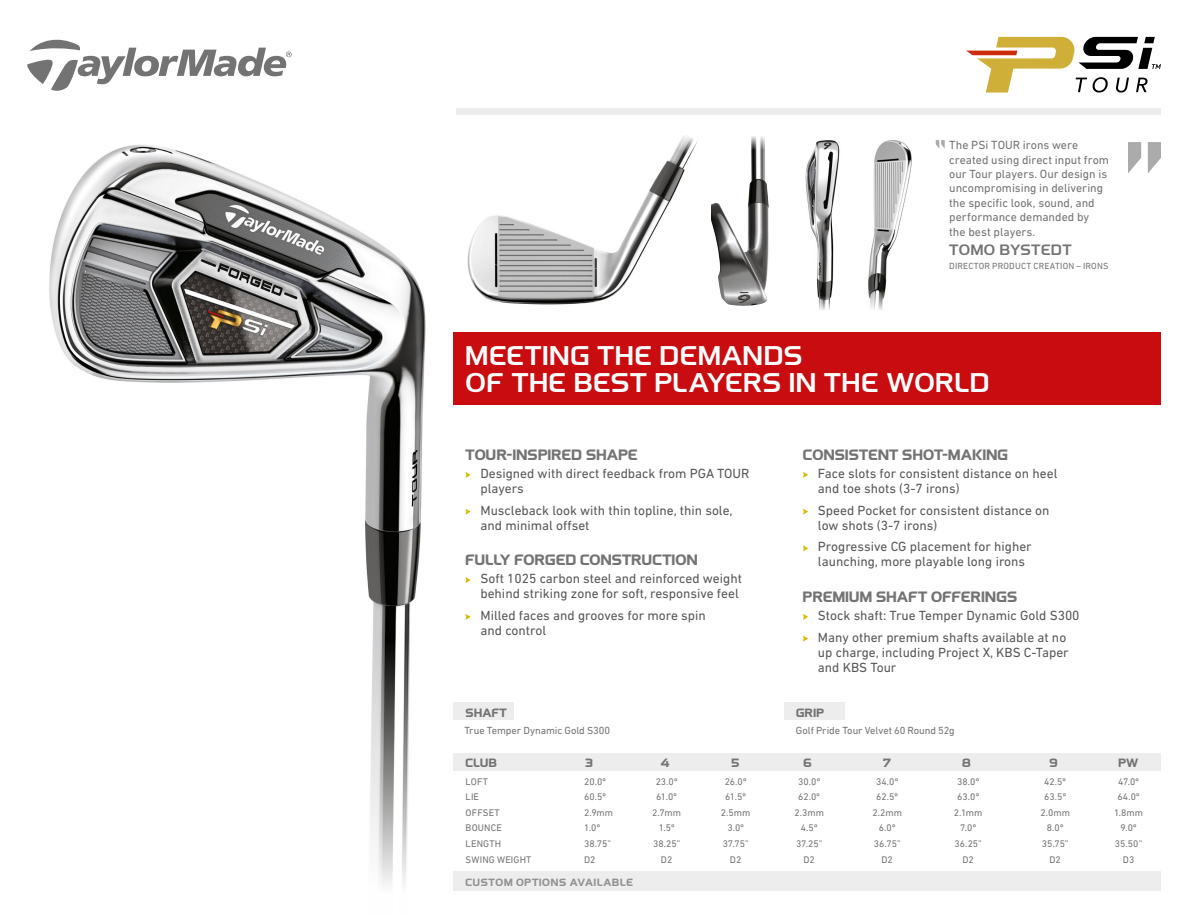
<style>
.page{position:relative;width:1188px;height:918px;background:#fff}
.page>*{position:absolute;margin:0;border:0;box-sizing:border-box;transform-origin:0 0}
.t1{font:27px/27px "Club Haus";letter-spacing:.03em;color:#fff}
.t2{font:700 15px "Club Haus";letter-spacing:.01em;color:#747373}
.t3{font:15px "Club Haus";letter-spacing:.035em;color:#747373}
.t4{font:13.5px/15px "DIN Next LT Pro";color:#575756}
.t5{font:12px/14.4px "DIN Next LT Pro";color:#747373}
.t6{font:700 12px "Club Haus";letter-spacing:.015em;color:#747373}
.t7{font:10.5px "DIN Next LT Pro";letter-spacing:-.005em;color:#747373}
.t8{font:700 10.5px "Club Haus";letter-spacing:.06em;color:#939292}
.t9{font:9.75px "DIN Next LT Pro";letter-spacing:.01em;color:#747373}
.t10{font:9px "DIN Next LT Pro";letter-spacing:.02em;color:#747373}
</style>
<div class="page">
<svg style="left:936px;top:140px;width:9px;height:9px"></svg>
<div style="left:27px;top:109px;width:1134px;height:6px;background:#ededed"></div>
<svg style="left:1128px;top:142px;width:33px;height:31px"></svg>
<img style="left:27px;top:109px;width:428px;height:782px">
<div style="left:454px;top:872px;width:707px;height:19px;background:#ededed"></div>
<svg style="left:27px;top:39px;width:265px;height:52px"></svg>
<svg style="left:966px;top:37px;width:195px;height:56px"></svg>
<svg style="left:465px;top:472px;width:6px;height:6px"></svg>
<svg style="left:465px;top:509px;width:6px;height:6px"></svg>
<svg style="left:465px;top:577px;width:6px;height:6px"></svg>
<svg style="left:465px;top:614px;width:6px;height:6px"></svg>
<div style="left:454px;top:332px;width:707px;height:73px;background:#c90c0f"></div>
<div style="left:454px;top:703px;width:60px;height:17px;background:#ededed"></div>
<div style="left:784px;top:703px;width:61px;height:17px;background:#ededed"></div>
<div style="left:454px;top:754px;width:707px;height:17px;background:#ededed"></div>
<img style="left:711px;top:136px;width:58px;height:170px">
<img style="left:868px;top:140px;width:44px;height:170px">
<img style="left:467px;top:135px;width:230px;height:170px">
<img style="left:805px;top:140px;width:35px;height:170px">
<svg style="left:803px;top:472px;width:5px;height:6px"></svg>
<svg style="left:803px;top:509px;width:5px;height:6px"></svg>
<svg style="left:803px;top:545px;width:5px;height:6px"></svg>
<svg style="left:803px;top:614px;width:5px;height:6px"></svg>
<svg style="left:803px;top:635px;width:5px;height:7px"></svg>
<p class="t5" style="left:949px;top:138px;width:161px">The PSi TOUR irons were created using direct input from our Tour players. Our design is uncompromising in delivering the specific look, sound, and performance demanded by<br>the best players.</p>
<p class="t3" style="left:949px;top:241px;width:124px">TOMO BYSTEDT</p>
<p class="t10" style="left:949px;top:261px;width:161px">DIRECTOR PRODUCT CREATION – IRONS</p>
<h1 class="t1" style="left:466px;top:342px;width:525px">MEETING THE DEMANDS<br>OF THE BEST PLAYERS IN THE WORLD</h1>
<p class="t2" style="left:465px;top:446px;width:174px">TOUR-INSPIRED SHAPE</p>
<p class="t4" style="left:480px;top:466px;width:271px">Designed with direct feedback from PGA TOUR players</p>
<p class="t4" style="left:480px;top:502px;width:254px">Muscleback look with thin topline, thin sole, and minimal offset</p>
<p class="t2" style="left:465px;top:551px;width:234px">FULLY FORGED CONSTRUCTION</p>
<p class="t4" style="left:480px;top:571px;width:263px">Soft 1025 carbon steel and reinforced weight behind striking zone for soft, responsive feel</p>
<p class="t4" style="left:480px;top:608px;width:227px">Milled faces and grooves for more spin and control</p>
<p class="t2" style="left:803px;top:446px;width:207px">CONSISTENT SHOT-MAKING</p>
<p class="t4" style="left:818px;top:466px;width:241px">Face slots for consistent distance on heel and toe shots (3-7 irons)</p>
<p class="t4" style="left:818px;top:502px;width:233px">Speed Pocket for consistent distance on low shots (3-7 irons)</p>
<p class="t4" style="left:818px;top:539px;width:215px">Progressive CG placement for higher launching, more playable long irons</p>
<p class="t2" style="left:803px;top:588px;width:216px">PREMIUM SHAFT OFFERINGS</p>
<p class="t4" style="left:818px;top:604px;width:263px;line-height:21.8px">Stock shaft: True Temper Dynamic Gold S300<br>Many other premium shafts available at no</p>
<p class="t4" style="left:818px;top:644px;width:252px">up charge, including Project X, KBS C-Taper and KBS Tour</p>
<p class="t6" style="left:466px;top:705px;width:43px">SHAFT</p>
<p class="t6" style="left:796px;top:705px;width:30px">GRIP</p>
<p class="t7" style="left:464px;top:725px;width:147px">True Temper Dynamic Gold S300</p>
<p class="t7" style="left:796px;top:725px;width:160px">Golf Pride Tour Velvet 60 Round 52g</p>
<p class="t6" style="left:466px;top:756px;width:33px">CLUB</p>
<p class="t6" style="left:586px;top:756px;width:9px">3</p>
<p class="t6" style="left:661px;top:756px;width:10px">4</p>
<p class="t6" style="left:732px;top:756px;width:9px">5</p>
<p class="t6" style="left:804px;top:756px;width:10px">6</p>
<p class="t6" style="left:883px;top:756px;width:9px">7</p>
<p class="t6" style="left:962px;top:756px;width:10px">8</p>
<p class="t6" style="left:1050px;top:756px;width:10px">9</p>
<p class="t6" style="left:1118px;top:756px;width:22px">PW</p>
<p class="t9" style="left:466px;top:776px;width:24px">LOFT</p>
<p class="t9" style="left:584px;top:776px;width:23px">20.0º</p>
<p class="t9" style="left:656px;top:776px;width:23px">23.0º</p>
<p class="t9" style="left:725px;top:776px;width:23px">26.0º</p>
<p class="t9" style="left:798px;top:776px;width:23px">30.0º</p>
<p class="t9" style="left:876px;top:776px;width:24px">34.0º</p>
<p class="t9" style="left:957px;top:776px;width:24px">38.0º</p>
<p class="t9" style="left:1044px;top:776px;width:23px">42.5º</p>
<p class="t9" style="left:1118px;top:776px;width:22px">47.0º</p>
<p class="t9" style="left:466px;top:791px;width:15px">LIE</p>
<p class="t9" style="left:584px;top:791px;width:23px">60.5º</p>
<p class="t9" style="left:656px;top:791px;width:22px">61.0º</p>
<p class="t9" style="left:725px;top:791px;width:22px">61.5º</p>
<p class="t9" style="left:798px;top:791px;width:23px">62.0º</p>
<p class="t9" style="left:876px;top:791px;width:23px">62.5º</p>
<p class="t9" style="left:957px;top:791px;width:24px">63.0º</p>
<p class="t9" style="left:1044px;top:791px;width:23px">63.5º</p>
<p class="t9" style="left:1118px;top:791px;width:24px">64.0º</p>
<p class="t9" style="left:466px;top:807px;width:36px">OFFSET</p>
<p class="t9" style="left:584px;top:807px;width:31px">2.9mm</p>
<p class="t9" style="left:652px;top:807px;width:30px">2.7mm</p>
<p class="t9" style="left:721px;top:807px;width:31px">2.5mm</p>
<p class="t9" style="left:794px;top:807px;width:31px">2.3mm</p>
<p class="t9" style="left:872px;top:807px;width:31px">2.2mm</p>
<p class="t9" style="left:954px;top:807px;width:30px">2.1mm</p>
<p class="t9" style="left:1040px;top:807px;width:31px">2.0mm</p>
<p class="t9" style="left:1114px;top:807px;width:31px">1.8mm</p>
<p class="t9" style="left:466px;top:823px;width:38px">BOUNCE</p>
<p class="t9" style="left:584px;top:823px;width:18px">1.0º</p>
<p class="t9" style="left:659px;top:823px;width:18px">1.5º</p>
<p class="t9" style="left:727px;top:823px;width:18px">3.0º</p>
<p class="t9" style="left:801px;top:823px;width:18px">4.5º</p>
<p class="t9" style="left:879px;top:823px;width:18px">6.0º</p>
<p class="t9" style="left:960px;top:823px;width:17px">7.0º</p>
<p class="t9" style="left:1047px;top:823px;width:18px">8.0º</p>
<p class="t9" style="left:1121px;top:823px;width:18px">9.0º</p>
<p class="t9" style="left:466px;top:838px;width:37px">LENGTH</p>
<p class="t9" style="left:584px;top:838px;width:29px">38.75”</p>
<p class="t9" style="left:653px;top:838px;width:29px">38.25”</p>
<p class="t9" style="left:723px;top:838px;width:28px">37.75”</p>
<p class="t9" style="left:796px;top:838px;width:28px">37.25”</p>
<p class="t9" style="left:874px;top:838px;width:29px">36.75”</p>
<p class="t9" style="left:955px;top:838px;width:29px">36.25”</p>
<p class="t9" style="left:1042px;top:838px;width:28px">35.75”</p>
<p class="t9" style="left:1115px;top:838px;width:29px">35.50”</p>
<p class="t9" style="left:466px;top:854px;width:67px">SWING WEIGHT</p>
<p class="t9" style="left:584px;top:854px;width:13px">D2</p>
<p class="t9" style="left:661px;top:854px;width:13px">D2</p>
<p class="t9" style="left:730px;top:854px;width:13px">D2</p>
<p class="t9" style="left:803px;top:854px;width:13px">D2</p>
<p class="t9" style="left:881px;top:854px;width:13px">D2</p>
<p class="t9" style="left:962px;top:854px;width:13px">D2</p>
<p class="t9" style="left:1049px;top:854px;width:13px">D2</p>
<p class="t9" style="left:1123px;top:854px;width:13px">D3</p>
<p class="t8" style="left:466px;top:876px;width:169px">CUSTOM OPTIONS AVAILABLE</p>
</div>
